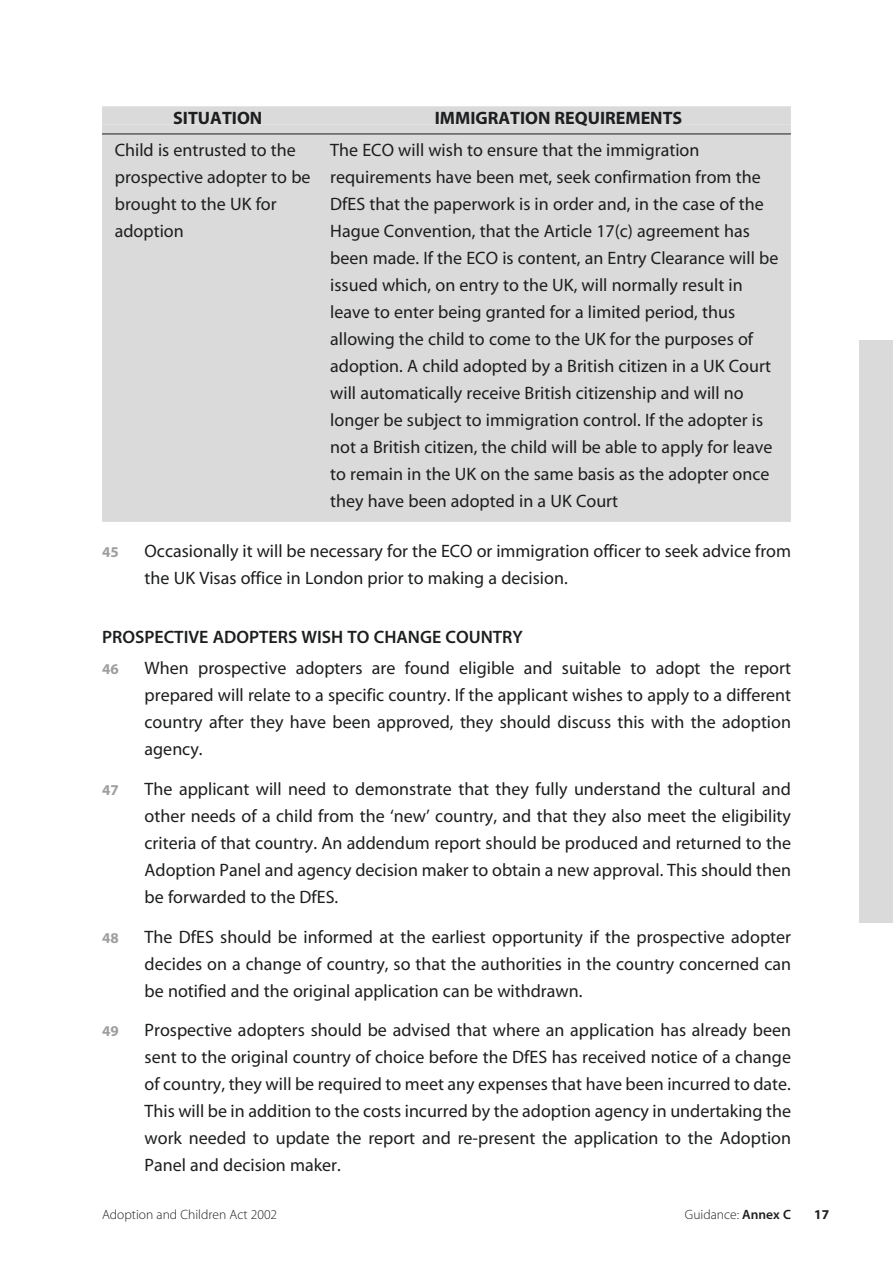
<style>
.page{position:relative;width:893px;height:1263px;background:#fff}
.page>*{position:absolute;margin:0;border:0;box-sizing:border-box;transform-origin:0 0}
.t1{font:18px/27px "Myriad MM";color:#1d1e1f;text-align:justify}
.t2{font:700 18px "Myriad MM Semi";color:#1d1e1f}
.t3{font:18px "Myriad MM Bold";color:#1d1e1f}
.t4{font:15px "Myriad MM Bold";color:#9e9e9e}
.t5{font:13.5px "Myriad MM Light";color:#1d1e1f}
.t6{font:13.5px "Myriad MM Bold";color:#1d1e1f}
.s1{font-family:"Myriad MM Semi";font-weight:700}
</style>
<div class="page">
<div style="left:102px;top:106px;width:689px;height:18px;background:#dadada"></div>
<div style="left:102px;top:124px;width:689px;height:398px;background:#dadada"></div>
<hr style="left:102px;top:134px;width:689px;height:1px;background:#1d1e1f">
<div style="left:859px;top:340px;width:34px;height:583px;background:#dadada"></div>
<p class="t3" style="left:173px;top:109px;width:91px">SITUATION</p>
<p class="t3" style="left:435px;top:109px;width:249px">IMMIGRATION REQUIREMENTS</p>
<p class="t1" style="left:115px;top:137px;width:197px;text-align:left">Child is entrusted to the prospective adopter to be brought to the UK for adoption</p>
<p class="t1" style="left:330px;top:137px;width:450px;text-align:left">The ECO will wish to ensure that the immigration requirements have been met, seek confirmation from the DfES that the paperwork is in order and, in the case of the Hague Convention, that the Article 17(c) agreement has been made. If the ECO is content, an Entry Clearance will be issued which, on entry to the UK, will normally result in leave to enter being granted for a limited period, thus allowing the child to come to the UK for the purposes of adoption. A child adopted by a British citizen in a UK Court will automatically receive British citizenship and will no longer be subject to immigration control. If the adopter is not a British citizen, the child will be able to apply for leave to remain in the UK on the same basis as the adopter once they have been adopted in a UK Court</p>
<p class="t4" style="left:102px;top:544px;width:18px">45</p>
<p class="t1" style="left:145px;top:538px;width:648px">Occasionally it will be necessary for the ECO or immigration officer to seek advice from the UK Visas office in London prior to making a decision.</p>
<p class="t2" style="left:102px;top:627px;width:422px">PROSPECTIVE ADOPTERS WISH TO CHANGE COUNTRY</p>
<p class="t4" style="left:102px;top:661px;width:18px">46</p>
<p class="t1" style="left:145px;top:655px;width:648px">When prospective adopters are found eligible and suitable to adopt the report prepared will relate to a specific country. If the applicant wishes to apply to a different country after they have been approved, they should discuss this with the adoption agency.</p>
<p class="t4" style="left:102px;top:782px;width:18px">47</p>
<p class="t1" style="left:145px;top:776px;width:648px">The applicant will need to demonstrate that they fully understand the cultural and other needs of a child from the ‘new’ country, and that they also meet the eligibility criteria of that country. An addendum report should be produced and returned to the Adoption Panel and agency decision maker to obtain a new approval. This should then be forwarded to the DfES.</p>
<p class="t4" style="left:102px;top:930px;width:18px">48</p>
<p class="t1" style="left:145px;top:924px;width:648px">The DfES should be informed at the earliest opportunity if the prospective adopter decides on a change of country, so that the authorities in the country concerned can be notified and the original application can be withdrawn.</p>
<p class="t4" style="left:102px;top:1023px;width:18px">49</p>
<p class="t1" style="left:145px;top:1017px;width:648px">Prospective adopters should be advised that where an application has already been sent to the original country of choice before the DfES has received notice of a change of country, they will be required to meet any expenses that have been incurred to date.<br>This will be in addition to the costs incurred by the adoption agency in undertaking the work needed to update the report and re-present the application to the Adoption Panel and decision maker.</p>
<p class="t5" style="left:102px;top:1208px;width:177px">Adoption and Children Act 2002</p>
<p class="t5" style="left:685px;top:1208px;width:107px">Guidance: <span class="s1">Annex C</span></p>
<p class="t6" style="left:814px;top:1208px;width:16px">17</p>
</div>
